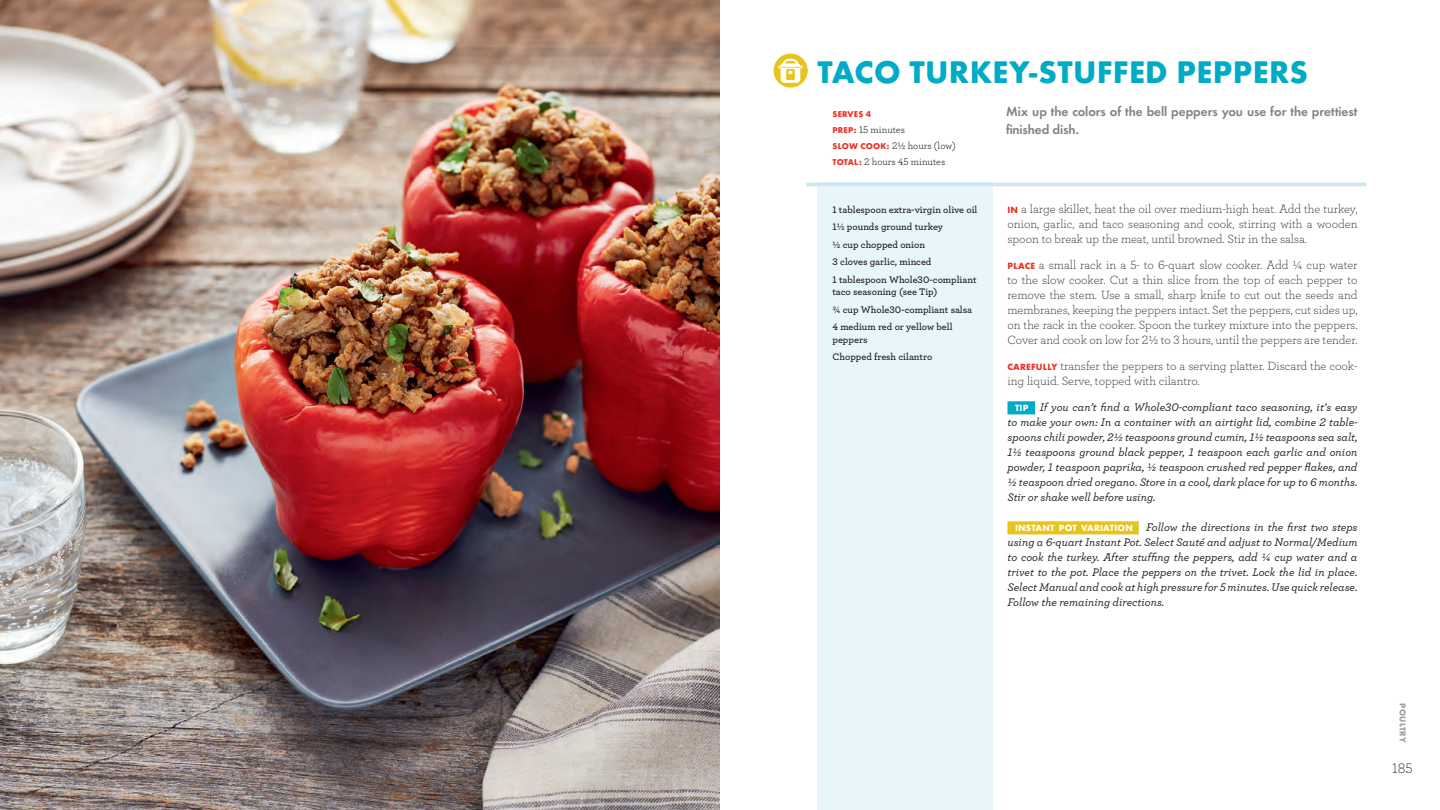
<style>
.page{position:relative;width:1440px;height:810px;background:#fff}
.page>*{position:absolute;margin:0;border:0;box-sizing:border-box;transform-origin:0 0}
.t1{font:700 32.5px "Futura Round";letter-spacing:.01em;color:#00abc5}
.t2{font:14.38px "Archer Light LF";color:#231f20}
.t3{font:600 13.5px/17.5px "Futura Round";letter-spacing:-.005em;color:#808285}
.t4{font:12.5px/15px "Archer Light LF";color:#231f20;text-align:justify}
.t5{font:11.5px/15px "Archer Medium LF Italic";color:#231f20;text-align:justify}
.t6{font:10px/17.5px "Archer Semibold LF";color:#231f20}
.t7{font:10px/16.2px "Archer Book LF";color:#231f20}
.t8{font:700 8.75px "Futura Round";letter-spacing:.02em;color:#ee2e22}
.t9{font:700 8.75px "Futura Round";letter-spacing:.04em;color:#9d9fa2}
.s1{font-family:"Futura Round";font-weight:700;font-size:8.75px;color:#ee2e22}
.s2{font-family:"Futura Round";font-weight:700;font-size:9.38px;color:#ee2e22}
.s3{font-family:"Futura Round";font-weight:700;font-size:9.38px;color:#fff}
</style>
<div class="page">
<img style="left:0;top:0;width:720px;height:810px">
<div style="left:818px;top:182px;width:175px;height:628px;background:#e8f6f9"></div>
<img style="left:774px;top:54px;width:34px;height:33px">
<hr style="left:806px;top:183px;width:560px;height:3px;background:#cfe7ee">
<div style="left:1008px;top:401px;width:27px;height:13px;background:#00abc5"></div>
<div style="left:1008px;top:521px;width:131px;height:13px;background:#e8c31d"></div>
<h1 class="t1" style="left:818px;top:47px;width:492px">TACO TURKEY-STUFFED PEPPERS</h1>
<p class="t3" style="left:1006px;top:102px;width:353px">Mix up the colors of the bell peppers you use for the prettiest finished dish.</p>
<p class="t8" style="left:832px;top:107px;width:40px">SERVES 4</p>
<p class="t7" style="left:832px;top:121px;width:125px"><span class="s1">PREP:</span> 15 minutes<br><span class="s1">SLOW COOK:</span> 2½ hours (low)<br><span class="s1">TOTAL:</span> 2 hours 45 minutes</p>
<p class="t6" style="left:833px;top:200px;width:146px">1 tablespoon extra-virgin olive oil<br>1½ pounds ground turkey<br>½ cup chopped onion<br>3 cloves garlic, minced<br>1 tablespoon Whole30-compliant</p>
<p class="t6" style="left:833px;top:283px;width:141px">taco seasoning (see Tip)<br>¾ cup Whole30-compliant salsa<br>4 medium red or yellow bell</p>
<p class="t6" style="left:833px;top:330px;width:101px">peppers<br>Chopped fresh cilantro</p>
<p class="t4" style="left:1007px;top:201px;width:352px"><span class="s2">IN</span> a large skillet, heat the oil over medium-high heat. Add the turkey, onion, garlic, and taco seasoning and cook, stirring with a wooden spoon to break up the meat, until browned. Stir in the salsa.</p>
<p class="t4" style="left:1007px;top:257px;width:352px"><span class="s2">PLACE</span> a small rack in a 5- to 6-quart slow cooker. Add ¼ cup water to the slow cooker. Cut a thin slice from the top of each pepper to remove the stem. Use a small, sharp knife to cut out the seeds and membranes, keeping the peppers intact. Set the peppers, cut sides up, on the rack in the cooker. Spoon the turkey mixture into the peppers.<br>Cover and cook on low for 2½ to 3 hours, until the peppers are tender.</p>
<p class="t4" style="left:1008px;top:358px;width:351px"><span class="s2">CAREFULLY</span> transfer the peppers to a serving platter. Discard the cook&shy;ing liquid. Serve, topped with cilantro.</p>
<p class="t5" style="left:1008px;top:400px;width:352px;text-indent:7px"><span class="s3">TIP</span> If you can’t find a Whole30-compliant taco seasoning, it’s easy to make your own: In a container with an airtight lid, combine 2 table&shy;spoons chili powder, 2½ teaspoons ground cumin, 1½ teaspoons sea salt, 1½ teaspoons ground black pepper, 1 teaspoon each garlic and onion powder, 1 teaspoon paprika, ½ teaspoon crushed red pepper flakes, and ½ teaspoon dried oregano. Store in a cool, dark place for up to 6 months.<br>Stir or shake well before using.</p>
<p class="t5" style="left:1007px;top:520px;width:352px;text-indent:8px"><span class="s3">INSTANT POT VARIATION</span> Follow the directions in the first two steps using a 6-quart Instant Pot. Select Sauté and adjust to Normal/Medium to cook the turkey. After stuffing the peppers, add ¼ cup water and a trivet to the pot. Place the peppers on the trivet. Lock the lid in place.<br>Select Manual and cook at high pressure for 5 minutes. Use quick release.<br>Follow the remaining directions.</p>
<p class="t9" style="left:1409px;top:703px;width:41px;rotate:90deg">POULTRY</p>
<p class="t2" style="left:1392px;top:759px;width:22px">185</p>
</div>
